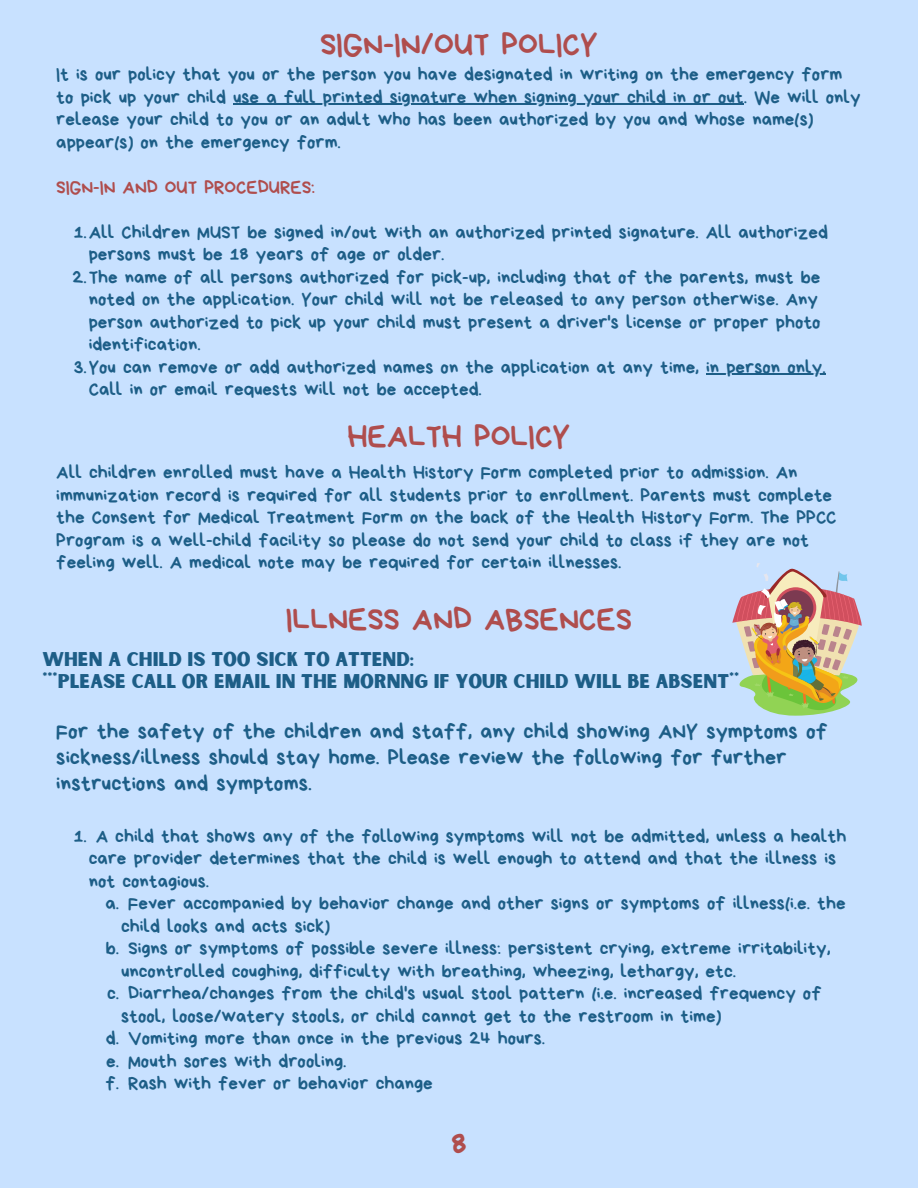
<style>
.page{position:relative;width:918px;height:1188px;background:#c8e1ff}
.page>*{position:absolute;margin:0;border:0;box-sizing:border-box;transform-origin:0 0}
.t1{font:32.4px "Bryndan Write";color:#af4d4d}
.t2{font:22.05px/25.8px "Bryndan Write";color:#1d5e87}
.t3{font:19.05px/22.5px "Bryndan Write";color:#1d5e87}
.t4{font:19.05px "Sunborn Sans One";color:#1d5e87}
.t5{font:19.05px "Bryndan Write";color:#af4d4d}
</style>
<div class="page">
<svg style="left:732px;top:563px;width:130px;height:153px"></svg>
<hr style="left:233px;top:104px;width:511px;height:1px;background:#1d5e87">
<hr style="left:706px;top:374px;width:120px;height:1px;background:#1d5e87">
<p class="t1" style="left:320px;top:28px;width:279px">SIGN-IN/OUT POLICY</p>
<h3 class="t3" style="left:56px;top:63px;width:806px">It is our policy that you or the person you have designated in writing on the emergency form to pick up your child use a full printed signature when signing your child in or out. We will only</h3>
<p class="t3" style="left:56px;top:108px;width:759px">release your child to you or an adult who has been authorized by you and whose name(s) appear(s) on the emergency form.</p>
<p class="t5" style="left:56px;top:177px;width:260px">SIGN-IN AND OUT PROCEDURES:</p>
<p class="t3" style="left:74px;top:221px;width:756px">1.All Children MUST be signed in/out with an authorized printed signature. All authorized</p>
<p class="t3" style="left:89px;top:243px;width:357px">persons must be 18 years of age or older.</p>
<p class="t3" style="left:89px;top:266px;width:734px;text-indent:-16px">2.The name of all persons authorized for pick-up, including that of the parents, must be noted on the application. Your child will not be released to any person otherwise. Any person authorized to pick up your child must present a driver's license or proper photo identification.</p>
<h1 class="t3" style="left:74px;top:356px;width:753px">3.You can remove or add authorized names on the application at any time, in person only.</h1>
<p class="t3" style="left:89px;top:378px;width:395px">Call in or email requests will not be accepted.</p>
<p class="t1" style="left:347px;top:421px;width:225px">HEALTH POLICY</p>
<h1 class="t3" style="left:56px;top:461px;width:782px">All children enrolled must have a Health History Form completed prior to admission. An immunization record is required for all students prior to enrollment. Parents must complete the Consent for Medical Treatment Form on the back of the Health History Form. The PPCC Program is a well-child facility so please do not send your child to class if they are not feeling well. A medical note may be required for certain illnesses.</h1>
<p class="t1" style="left:286px;top:603px;width:348px">ILLNESS AND ABSENCES</p>
<p class="t4" style="left:42px;top:647px;width:373px">WHEN A CHILD IS TOO SICK TO ATTEND:</p>
<h2 class="t4" style="left:42px;top:669px;width:699px">***PLEASE CALL OR EMAIL IN THE MORNNG IF YOUR CHILD WILL BE ABSENT**</h2>
<p class="t2" style="left:56px;top:719px;width:773px">For the safety of the children and staff, any child showing ANY symptoms of sickness/illness should stay home. Please review the following for further instructions and symptoms.</p>
<p class="t3" style="left:89px;top:825px;width:759px;text-indent:7px">A child that shows any of the following symptoms will not be admitted, unless a health care provider determines that the child is well enough to attend and that the illness is not contagious.</p>
<p class="t3" style="left:74px;top:825px;width:14px">1.</p>
<p class="t3" style="left:121px;top:892px;width:726px;text-indent:7px">Fever accompanied by behavior change and other signs or symptoms of illness(i.e. the child looks and acts sick)</p>
<p class="t3" style="left:106px;top:892px;width:15px">a.</p>
<p class="t3" style="left:121px;top:937px;width:711px;text-indent:7px">Signs or symptoms of possible severe illness: persistent crying, extreme irritability, uncontrolled coughing, difficulty with breathing, wheezing, lethargy, etc.</p>
<p class="t3" style="left:106px;top:937px;width:15px">b.</p>
<p class="t3" style="left:121px;top:982px;width:702px;text-indent:7px">Diarrhea/changes from the child's usual stool pattern (i.e. increased frequency of stool, loose/watery stools, or child cannot get to the restroom in time)</p>
<p class="t3" style="left:107px;top:982px;width:14px">c.</p>
<p class="t3" style="left:106px;top:1027px;width:441px">d. Vomiting more than once in the previous 24 hours.</p>
<p class="t3" style="left:106px;top:1050px;width:242px">e. Mouth sores with drooling.</p>
<p class="t3" style="left:106px;top:1072px;width:329px">f. Rash with fever or behavior change</p>
<h1 class="t1" style="left:451px;top:1128px;width:17px">8</h1>
</div>
